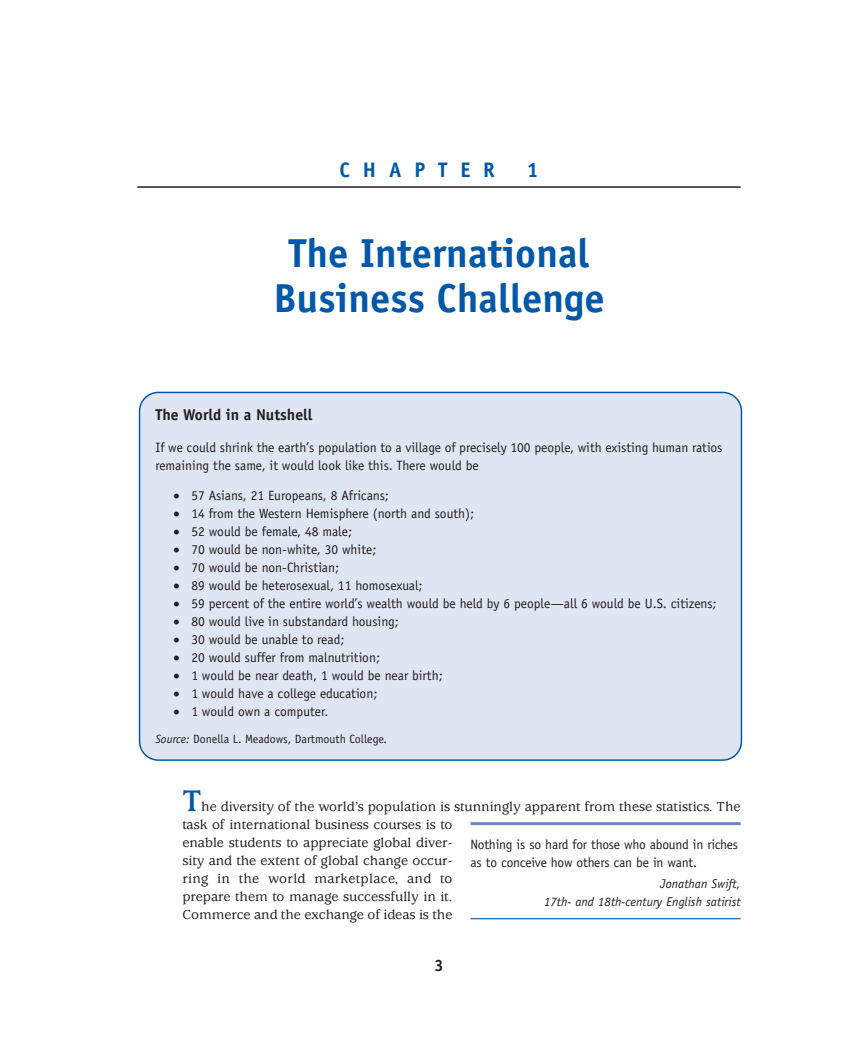
<style>
.page{position:relative;width:851px;height:1040px;background:#fff}
.page>*{position:absolute;margin:0;border:0;box-sizing:border-box;transform-origin:0 0}
.t1{font:700 40.5px/45px "Officina Sans";color:#0157a8;text-align:center}
.t2{font:700 33px "Usherwood";color:#0157a8}
.t3{font:700 21px "Officina Sans";letter-spacing:.61em;color:#0157a8}
.t4{font:700 16.5px "Officina Sans";color:#231f20}
.t5{font:700 15.75px "Officina Sans";color:#231f20}
.t6{font:500 14.25px/18px "Usherwood";color:#231f20}
.t7{font:13.5px/18px "Officina Sans";color:#231f20}
.t8{font:italic 12.75px/18px "Officina Sans";color:#231f20;text-align:right}
.t9{font:12px "Officina Sans";color:#231f20}
.s1{font-style:italic}
</style>
<div class="page">
<div style="left:139px;top:392px;width:603px;height:368px;background:#e0e5f3"></div>
<hr style="left:137px;top:186px;width:603px;height:2px;background:#231f20">
<hr style="left:470px;top:822px;width:270px;height:3px;background:#6d86c3">
<hr style="left:470px;top:918px;width:270px;height:1px;background:#0157a8">
<p class="t3" style="left:339px;top:162px;width:157px">CHAPTER</p>
<p class="t3" style="left:526px;top:162px;width:13px">1</p>
<p class="t1" style="left:273px;top:234px;width:333px">The International<br>Business Challenge</p>
<p class="t5" style="left:155px;top:409px;width:159px">The World in a Nutshell</p>
<p class="t7" style="left:155px;top:439px;width:568px">If we could shrink the earth’s population to a village of precisely 100 people, with existing human ratios remaining the same, it would look like this. There would be</p>
<p class="t7" style="left:173px;top:487px;width:217px">• 57 Asians, 21 Europeans, 8 Africans;</p>
<p class="t7" style="left:173px;top:505px;width:302px">• 14 from the Western Hemisphere (north and south);</p>
<p class="t7" style="left:173px;top:523px;width:180px">• 52 would be female, 48 male;</p>
<p class="t7" style="left:173px;top:541px;width:204px">• 70 would be non-white, 30 white;</p>
<p class="t7" style="left:173px;top:559px;width:167px">• 70 would be non-Christian;</p>
<p class="t7" style="left:173px;top:577px;width:251px">• 89 would be heterosexual, 11 homosexual;</p>
<p class="t7" style="left:173px;top:595px;width:544px">• 59 percent of the entire world’s wealth would be held by 6 people—all 6 would be U.S. citizens;</p>
<p class="t7" style="left:173px;top:613px;width:227px">• 80 would live in substandard housing;</p>
<p class="t7" style="left:173px;top:631px;width:173px">• 30 would be unable to read;</p>
<p class="t7" style="left:173px;top:649px;width:208px">• 20 would suffer from malnutrition;</p>
<p class="t7" style="left:173px;top:667px;width:271px">• 1 would be near death, 1 would be near birth;</p>
<p class="t7" style="left:173px;top:685px;width:205px">• 1 would have a college education;</p>
<p class="t7" style="left:173px;top:703px;width:157px">• 1 would own a computer.</p>
<p class="t9" style="left:155px;top:734px;width:233px"><span class="s1">Source:</span> Donella L. Meadows, Dartmouth College.</p>
<p class="t2" style="left:182px;top:788px;width:20px">T</p>
<p class="t6" style="left:182px;top:798px;width:559px;text-indent:19px">he diversity of the world’s population is stunningly apparent from these statistics. The task of international business courses is to<br>enable students to appreciate global diver-<br>sity and the extent of global change occur-<br>ring in the world marketplace, and to<br>prepare them to manage successfully in it.<br>Commerce and the exchange of ideas is the</p>
<p class="t4" style="left:434px;top:959px;width:11px">3</p>
<p class="t7" style="left:470px;top:836px;width:269px">Nothing is so hard for those who abound in riches as to conceive how others can be in want.</p>
<p class="t8" style="left:544px;top:875px;width:198px">Jonathan Swift,<br>17th- and 18th-century English satirist</p>
</div>
